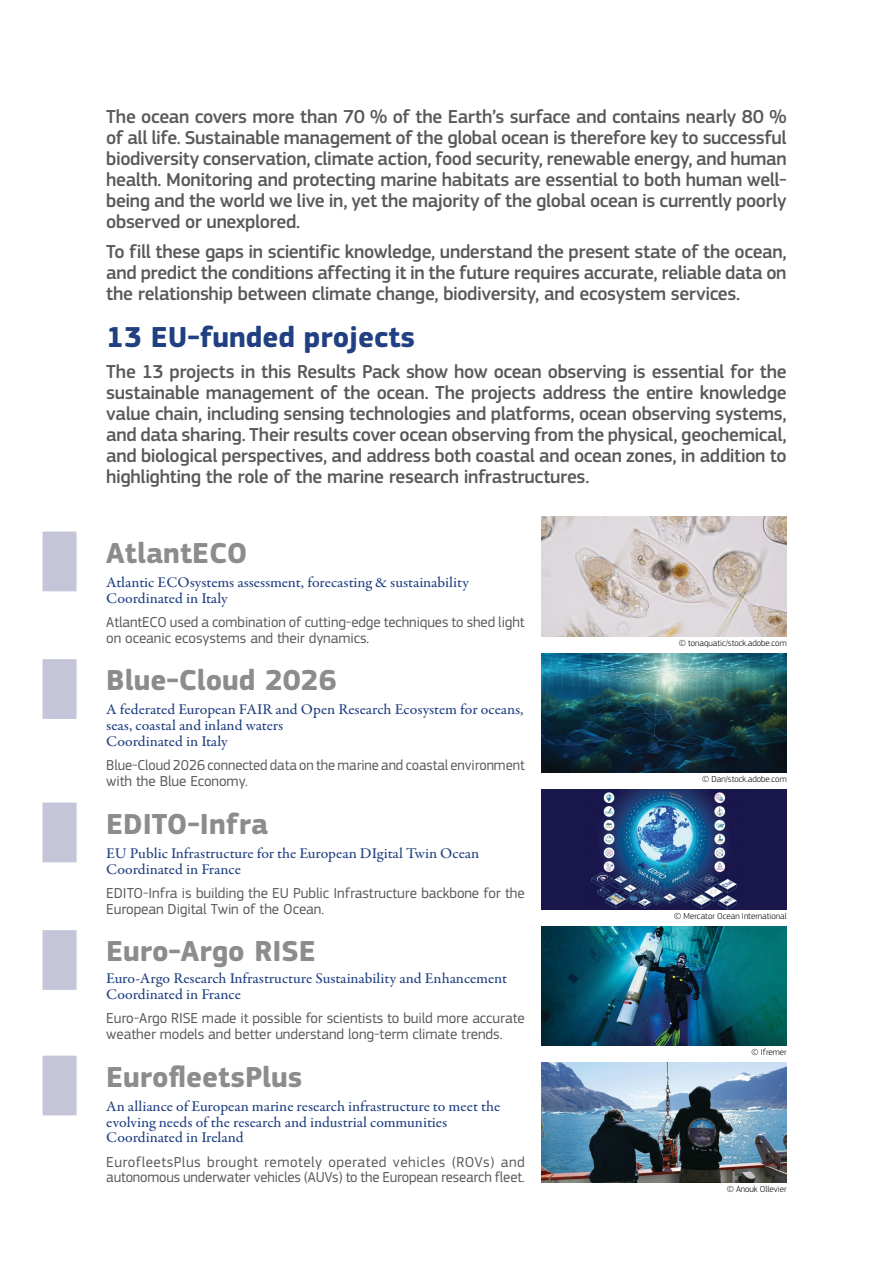
<style>
.page{position:relative;width:893px;height:1263px;background:#fff}
.page>*{position:absolute;margin:0;border:0;box-sizing:border-box;transform-origin:0 0}
.H3_01_Titres_niveau_1_-_Projet{font:700 30px "EC Square Sans Pro";color:#8a8c8e}
.H2_Subtitle{font:700 30px "EC Square Sans Pro";color:#204081}
._00_Introduction{font:500 19.5px/21px "EC Square Sans Pro";letter-spacing:-.02em;color:#58595b;text-align:justify}
._00_Body{font:15px/15.8px "EC Square Sans Pro";letter-spacing:-.005em;color:#58595b}
.H4_02_Titres_niveau_2_-_Descriptif_du_pr{font:500 15px/15.8px "Garamond Premr Pro";color:#204081;scale:1.04 1}
.t1{font:300 9px "EC Square Sans Pro";color:#000}
</style>
<div class="page">
<img style="left:542px;top:1063px;width:245px;height:119px">
<div style="left:43px;top:531px;width:34px;height:60px;background:#c5c5d9"></div>
<div style="left:43px;top:659px;width:34px;height:60px;background:#c5c5d9"></div>
<div style="left:43px;top:802px;width:34px;height:60px;background:#c5c5d9"></div>
<div style="left:43px;top:930px;width:34px;height:60px;background:#c5c5d9"></div>
<div style="left:43px;top:1056px;width:34px;height:59px;background:#c5c5d9"></div>
<img style="left:542px;top:517px;width:245px;height:119px">
<img style="left:542px;top:653px;width:245px;height:120px">
<img style="left:542px;top:790px;width:245px;height:119px">
<img style="left:542px;top:926px;width:245px;height:120px">
<p class="_00_Introduction" style="left:106px;top:106px;width:682px">The ocean covers more than 70 % of the Earth’s surface and contains nearly 80 % of all life. Sustainable management of the global ocean is therefore key to successful biodiversity conservation, climate action, food security, renewable energy, and human health. Monitoring and protecting marine habitats are essential to both human well&shy;being and the world we live in, yet the majority of the global ocean is currently poorly observed or unexplored.</p>
<p class="_00_Introduction" style="left:106px;top:242px;width:682px">To fill these gaps in scientific knowledge, understand the present state of the ocean, and predict the conditions affecting it in the future requires accurate, reliable data on the relationship between climate change, biodiversity, and ecosystem services.</p>
<h2 class="H2_Subtitle" style="left:106px;top:319px;width:310px">13 EU-funded projects</h2>
<p class="_00_Introduction" style="left:106px;top:361px;width:682px">The 13 projects in this Results Pack show how ocean observing is essential for the sustainable management of the ocean. The projects address the entire knowledge value chain, including sensing technologies and platforms, ocean observing systems, and data sharing. Their results cover ocean observing from the physical, geochemical, and biological perspectives, and address both coastal and ocean zones, in addition to highlighting the role of the marine research infrastructures.</p>
<h3 class="H3_01_Titres_niveau_1_-_Projet" style="left:106px;top:535px;width:143px">AtlantECO</h3>
<h4 class="H4_02_Titres_niveau_2_-_Descriptif_du_pr" style="left:106px;top:575px;width:350px">Atlantic ECOsystems assessment, forecasting &amp; sustainability<br>Coordinated in Italy</h4>
<p class="_00_Body" style="left:106px;top:614px;width:420px">AtlantECO used a combination of cutting-edge techniques to shed light on oceanic ecosystems and their dynamics.</p>
<h3 class="H3_01_Titres_niveau_1_-_Projet" style="left:106px;top:662px;width:232px">Blue-Cloud 2026</h3>
<h4 class="H4_02_Titres_niveau_2_-_Descriptif_du_pr" style="left:106px;top:702px;width:403px">A federated European FAIR and Open Research Ecosystem for oceans, seas, coastal and inland waters<br>Coordinated in Italy</h4>
<p class="_00_Body" style="left:106px;top:757px;width:420px">Blue-Cloud 2026 connected data on the marine and coastal environment with the Blue Economy.</p>
<h3 class="H3_01_Titres_niveau_1_-_Projet" style="left:106px;top:806px;width:163px">EDITO-Infra</h3>
<h4 class="H4_02_Titres_niveau_2_-_Descriptif_du_pr" style="left:106px;top:845px;width:360px">EU Public Infrastructure for the European DIgital Twin Ocean<br>Coordinated in France</h4>
<p class="_00_Body" style="left:106px;top:885px;width:420px">EDITO-Infra is building the EU Public Infrastructure backbone for the<br>European Digital Twin of the Ocean.</p>
<h3 class="H3_01_Titres_niveau_1_-_Projet" style="left:106px;top:933px;width:211px">Euro-Argo RISE</h3>
<h4 class="H4_02_Titres_niveau_2_-_Descriptif_du_pr" style="left:106px;top:971px;width:387px">Euro-Argo Research Infrastructure Sustainability and Enhancement<br>Coordinated in France</h4>
<p class="_00_Body" style="left:106px;top:1010px;width:420px">Euro-Argo RISE made it possible for scientists to build more accurate weather models and better understand long-term climate trends.</p>
<h3 class="H3_01_Titres_niveau_1_-_Projet" style="left:106px;top:1059px;width:197px">EurofleetsPlus</h3>
<h4 class="H4_02_Titres_niveau_2_-_Descriptif_du_pr" style="left:106px;top:1099px;width:380px">An alliance of European marine research infrastructure to meet the evolving needs of the research and industrial communities<br>Coordinated in Ireland</h4>
<p class="_00_Body" style="left:106px;top:1154px;width:420px">EurofleetsPlus brought remotely operated vehicles (ROVs) and autonomous underwater vehicles (AUVs) to the European research fleet.</p>
<p class="t1" style="left:679px;top:637px;width:109px">© tonaquatic/stock.adobe.com</p>
<p class="t1" style="left:702px;top:774px;width:86px">© Dan/stock.adobe.com</p>
<p class="t1" style="left:674px;top:910px;width:114px">© Mercator Ocean International</p>
<p class="t1" style="left:751px;top:1047px;width:37px">© Ifremer</p>
<p class="t1" style="left:727px;top:1183px;width:61px">© Anouk Ollevier</p>
</div>
